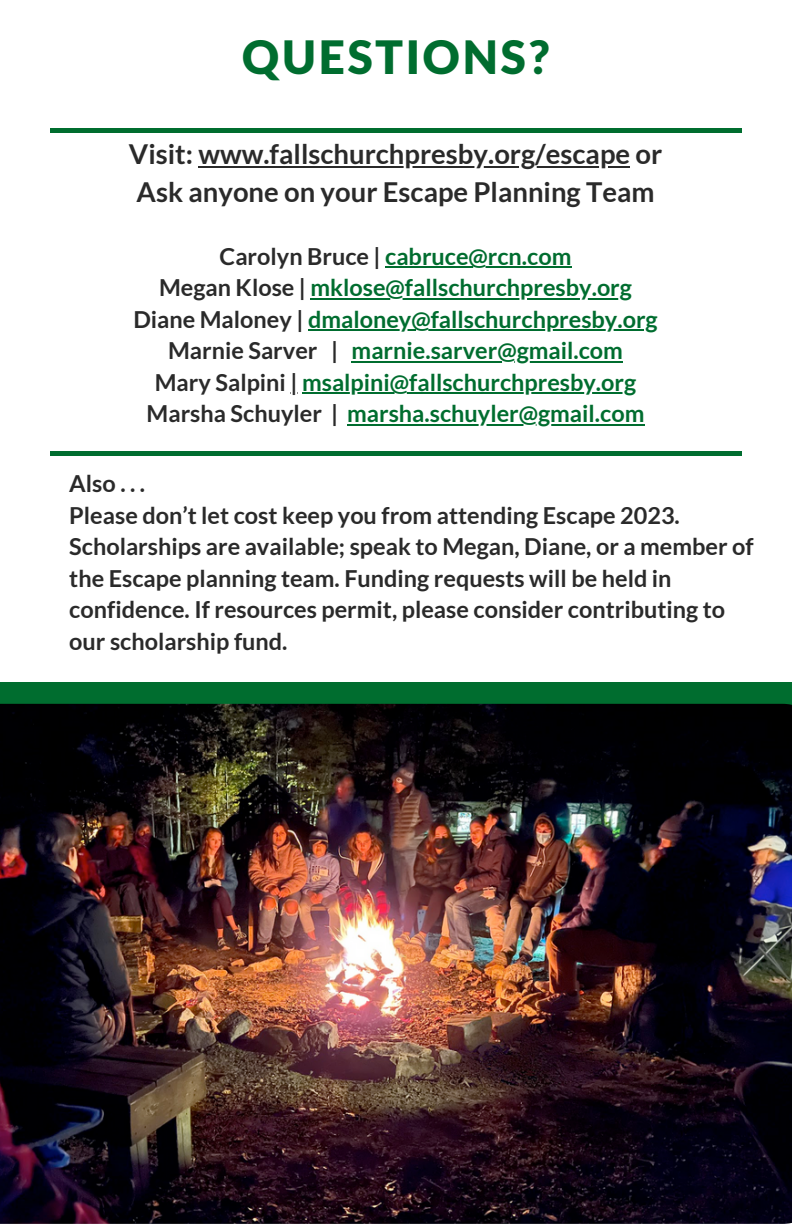
<style>
.page{position:relative;width:792px;height:1224px;background:#fff}
.page>*{position:absolute;margin:0;border:0;box-sizing:border-box;transform-origin:0 0}
.t1{font:900 46.2px "Lato Latin";letter-spacing:.05em;color:#006d2f}
.t2{font:700 27.4px "Lato";color:#2a2a2a}
.t3{font:700 23.4px/31.6px "Lato";color:#2a2a2a}
.t4{font:700 23.4px "Lato";color:#006d2f}
.s1{color:#2a2a2a}
</style>
<div class="page">
<hr style="left:198px;top:166px;width:432px;height:1px;background:#2a2a2a">
<hr style="left:385px;top:266px;width:186px;height:2px;background:#006d2f">
<hr style="left:311px;top:298px;width:321px;height:1px;background:#006d2f">
<hr style="left:308px;top:329px;width:350px;height:2px;background:#006d2f">
<hr style="left:352px;top:361px;width:271px;height:1px;background:#006d2f">
<hr style="left:302px;top:392px;width:334px;height:2px;background:#006d2f">
<hr style="left:347px;top:424px;width:278px;height:1px;background:#006d2f">
<svg style="left:625px;top:424px;width:19px;height:1px"></svg>
<div style="left:50px;top:128px;width:692px;height:5px;background:#006d2f"></div>
<div style="left:0;top:682px;width:792px;height:431px;background:#006d2f"></div>
<img style="left:0;top:704px;width:792px;height:520px">
<hr style="left:50px;top:452px;width:692px;height:4px;background:#006d2f">
<p class="t1" style="left:242px;top:37px;width:310px">QUESTIONS?</p>
<p class="t2" style="left:129px;top:137px;width:535px">Visit: www.fallschurchpresby.org/escape or</p>
<p class="t2" style="left:137px;top:175px;width:519px">Ask anyone on your Escape Planning Team</p>
<p class="t4" style="left:220px;top:242px;width:353px"><span class="s1">Carolyn Bruce |</span> cabruce@rcn.com</p>
<p class="t4" style="left:159px;top:273px;width:474px"><span class="s1">Megan Klose |</span> mklose@fallschurchpresby.org</p>
<p class="t4" style="left:133px;top:305px;width:526px"><span class="s1">Diane Maloney |</span> dmaloney@fallschurchpresby.org</p>
<p class="t4" style="left:168px;top:336px;width:456px"><span class="s1">Marnie Sarver |</span> marnie.sarver@gmail.com</p>
<p class="t4" style="left:155px;top:368px;width:483px"><span class="s1">Mary Salpini |</span> msalpini@fallschurchpresby.org</p>
<p class="t4" style="left:147px;top:399px;width:499px"><span class="s1">Marsha Schuyler |</span> marsha.schuyler@gmail.com</p>
<p class="t3" style="left:69px;top:468px;width:77px">Also...</p>
<p class="t3" style="left:69px;top:499px;width:686px">Please don’t let cost keep you from attending Escape 2023.<br>Scholarships are available; speak to Megan, Diane, or a member of the Escape planning team. Funding requests will be held in confidence. If resources permit, please consider contributing to our scholarship fund.</p>
</div>
